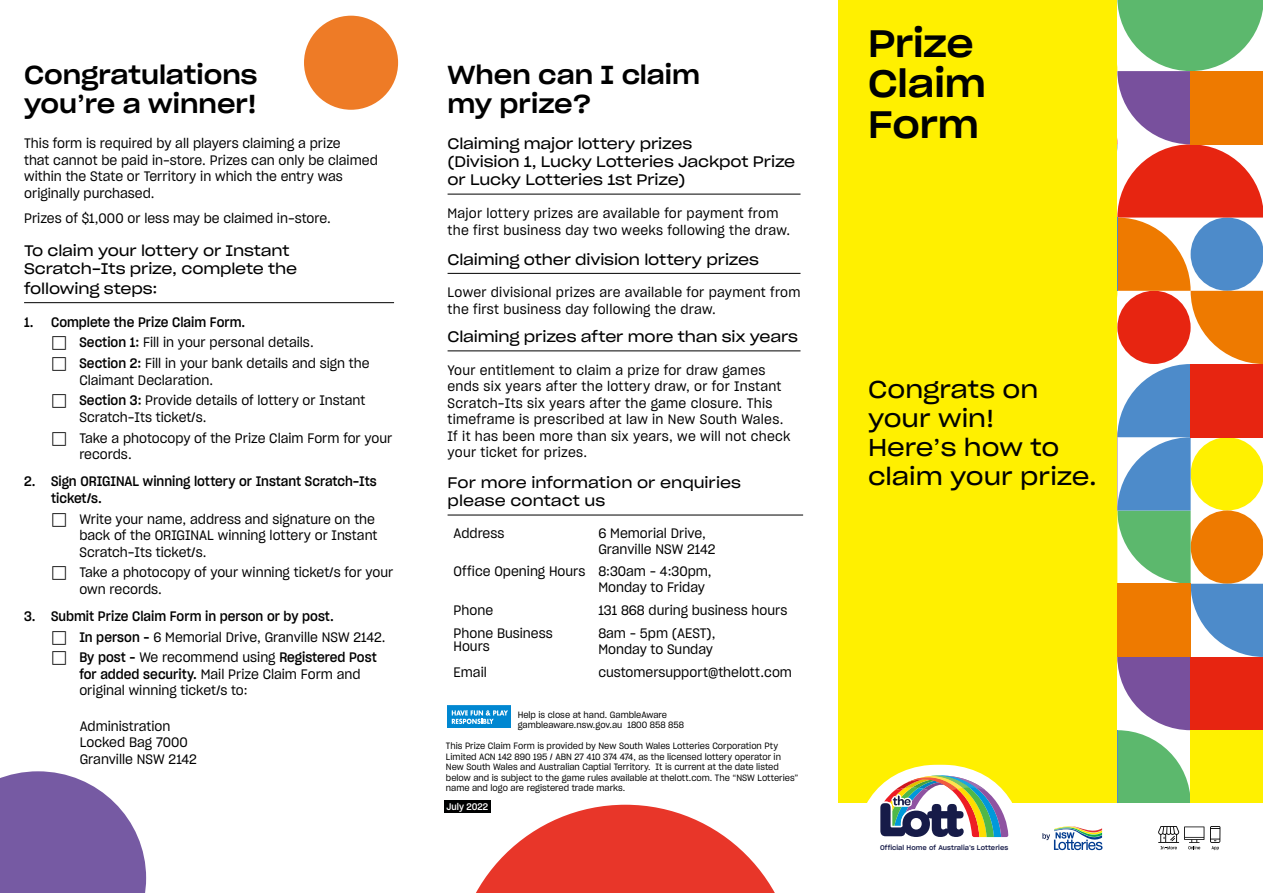
<style>
.page{position:relative;width:1263px;height:893px;background:#fff}
.page>*{position:absolute;margin:0;border:0;box-sizing:border-box;transform-origin:0 0}
.t1{font:37.5px/40.5px "Sharp Grotesk Medium 22";letter-spacing:-.01em;color:#000101}
.t2{font:25.5px/28.5px "Sharp Grotesk Medium 22";color:#000}
.t3{font:24px/28.8px "Sharp Grotesk Book 22";color:#000101}
.t4{font:15px/18px "Sharp Grotesk Book 22";letter-spacing:-.01em;color:#000}
.t5{font:13.5px/16.5px "Sharp Grotesk Book 18";color:#000}
.t6{font:13.5px/16.5px "Sharp Grotesk Book 18";letter-spacing:.02em;color:#000}
.t7{font:13.5px/16.5px "Sharp Grotesk Medium 18";color:#000}
.t8{font:9.45px "Sharp Grotesk Medium 18";color:#fff}
.t9{font:9px/10.5px "Sharp Grotesk Book 18";color:#000}
.t10{font:6.75px "Sharp Grotesk Medium 20";letter-spacing:.01em;color:#161b48}
.s1{font-family:"Sharp Grotesk Medium 18"}
.s2{font-family:"Sharp Grotesk Book 18"}
</style>
<div class="page">
<div style="left:838px;top:0;width:279px;height:816px;background:#fff000"></div>
<svg style="left:1117px;top:0;width:146px;height:803px"></svg>
<div style="left:1117px;top:584px;width:73px;height:73px;background:#ee7a00"></div>
<div style="left:1190px;top:657px;width:73px;height:73px;background:#e72511"></div>
<div style="left:1190px;top:730px;width:73px;height:73px;background:#fff100"></div>
<div style="left:1190px;top:364px;width:73px;height:73px;background:#e72511"></div>
<div style="left:1190px;top:71px;width:73px;height:73px;background:#ee7a00"></div>
<hr style="left:448px;top:194px;width:352px;height:1px;background:#000">
<hr style="left:448px;top:273px;width:352px;height:1px;background:#000">
<hr style="left:448px;top:351px;width:352px;height:1px;background:#000">
<hr style="left:24px;top:302px;width:370px;height:1px;background:#000">
<svg style="left:447px;top:706px;width:64px;height:22px"></svg>
<div style="left:838px;top:803px;width:425px;height:90px;background:#fff"></div>
<svg style="left:867px;top:764px;width:146px;height:74px"></svg>
<svg style="left:1210px;top:826px;width:10px;height:24px"></svg>
<svg style="left:1158px;top:826px;width:46px;height:23px"></svg>
<hr style="left:448px;top:515px;width:355px;height:1px;background:#000">
<div style="left:304px;top:16px;width:94px;height:94px;background:#ee7b26;border-radius:50%"></div>
<svg style="left:0;top:771px;width:146px;height:122px;background:#8971b0"></svg>
<svg style="left:476px;top:805px;width:299px;height:88px"></svg>
<svg style="left:1042px;top:826px;width:60px;height:24px"></svg>
<div style="left:444px;top:800px;width:47px;height:13px;background:#000101"></div>
<h2 class="t2" style="left:24px;top:60px;width:235px">Congratulations you’re a winner!</h2>
<p class="t5" style="left:24px;top:135px;width:355px">This form is required by all players claiming a prize<br>that cannot be paid in-store. Prizes can only be claimed within the State or Territory in which the entry was originally purchased.</p>
<p class="t5" style="left:24px;top:209px;width:308px">Prizes of $1,000 or less may be claimed in-store.</p>
<p class="t4" style="left:24px;top:241px;width:275px">To claim your lottery or Instant<br>Scratch-Its prize, complete the</p>
<p class="t4" style="left:24px;top:279px;width:135px">following steps:</p>
<p class="t7" style="left:24px;top:313px;width:223px">1. Complete the Prize Claim Form.</p>
<p class="t5" style="left:79px;top:332px;width:292px;line-height:20.7px"><span class="s1">Section 1:</span> Fill in your personal details.<br><span class="s1">Section 2:</span> Fill in your bank details and sign the</p>
<p class="t5" style="left:79px;top:369px;width:287px;line-height:20.7px">Claimant Declaration.<br><span class="s1">Section 3:</span> Provide details of lottery or Instant</p>
<p class="t5" style="left:79px;top:406px;width:314px;line-height:20.7px">Scratch-Its ticket/s.<br>Take a photocopy of the Prize Claim Form for your</p>
<p class="t5" style="left:79px;top:446px;width:54px">records.</p>
<p class="t7" style="left:51px;top:473px;width:327px;text-indent:-27px">2. Sign ORIGINAL winning lottery or Instant Scratch-Its ticket/s.</p>
<p class="t5" style="left:79px;top:510px;width:300px">Write your name, address and signature on the back of the ORIGINAL winning lottery or Instant<br>Scratch-Its ticket/s.</p>
<p class="t5" style="left:79px;top:564px;width:316px">Take a photocopy of your winning ticket/s for your own records.</p>
<p class="t7" style="left:24px;top:607px;width:311px">3. Submit Prize Claim Form in person or by post.</p>
<p class="t5" style="left:79px;top:628px;width:308px"><span class="s1">In person –</span> 6 Memorial Drive, Granville NSW 2142.</p>
<p class="t7" style="left:79px;top:649px;width:299px">By post – <span class="s2">We recommend using</span> Registered Post</p>
<p class="t5" style="left:79px;top:665px;width:283px"><span class="s1">for added security.</span> Mail Prize Claim Form and original winning ticket/s to:</p>
<p class="t5" style="left:80px;top:717px;width:119px">Administration<br>Locked Bag 7000<br>Granville NSW 2142</p>
<h2 class="t2" style="left:448px;top:60px;width:254px">When can I claim my prize?</h2>
<p class="t4" style="left:448px;top:134px;width:349px">Claiming major lottery prizes<br>(Division 1, Lucky Lotteries Jackpot Prize or Lucky Lotteries 1st Prize)</p>
<p class="t6" style="left:448px;top:204px;width:344px;line-height:17.2px">Major lottery prizes are available for payment from the first business day two weeks following the draw.</p>
<p class="t4" style="left:448px;top:250px;width:313px">Claiming other division lottery prizes</p>
<p class="t6" style="left:448px;top:284px;width:354px">Lower divisional prizes are available for payment from the first business day following the draw.</p>
<p class="t4" style="left:448px;top:327px;width:352px">Claiming prizes after more than six years</p>
<p class="t6" style="left:448px;top:361px;width:344px">Your entitlement to claim a prize for draw games ends six years after the lottery draw, or for Instant Scratch-Its six years after the game closure. This timeframe is prescribed at law in New South Wales.<br>If it has been more than six years, we will not check your ticket for prizes.</p>
<p class="t4" style="left:448px;top:472px;width:295px;line-height:18.6px">For more information or enquiries please contact us</p>
<p class="t5" style="left:454px;top:524px;width:53px">Address</p>
<p class="t5" style="left:598px;top:524px;width:119px;line-height:16px">6 Memorial Drive,<br>Granville NSW 2142</p>
<p class="t5" style="left:598px;top:563px;width:115px;line-height:16px;text-indent:-145px">Office Opening Hours 8:30am – 4:30pm,<br>Monday to Friday</p>
<p class="t5" style="left:454px;top:602px;width:41px">Phone</p>
<p class="t5" style="left:598px;top:602px;width:190px">131 868 during business hours</p>
<p class="t5" style="left:454px;top:626px;width:101px;line-height:13px">Phone Business<br>Hours</p>
<p class="t5" style="left:598px;top:625px;width:119px;line-height:16px">8am – 5pm (AEST),<br>Monday to Sunday</p>
<p class="t5" style="left:454px;top:663px;width:35px">Email</p>
<p class="t5" style="left:598px;top:663px;width:195px">customersupport@thelott.com</p>
<p class="t9" style="left:518px;top:709px;width:168px">Help is close at hand. GambleAware gambleaware.nsw.gov.au 1800 858 858</p>
<p class="t9" style="left:446px;top:741px;width:354px">This Prize Claim Form is provided by New South Wales Lotteries Corporation Pty Limited ACN 142 890 195 / ABN 27 410 374 474, as the licensed lottery operator in New South Wales and Australian Captial Territory. It is current at the date listed below and is subject to the game rules available at thelott.com. The “NSW Lotteries” name and logo are registered trade marks.</p>
<p class="t8" style="left:447px;top:799px;width:43px">July 2022</p>
<h1 class="t1" style="left:868px;top:21px;width:119px">Prize<br>Claim<br>Form</h1>
<h3 class="t3" style="left:868px;top:374px;width:230px">Congrats on your win!<br>Here’s how to claim your prize.</h3>
<p class="t10" style="left:880px;top:842px;width:130px">Official Home of Australia’s Lotteries</p>
</div>
